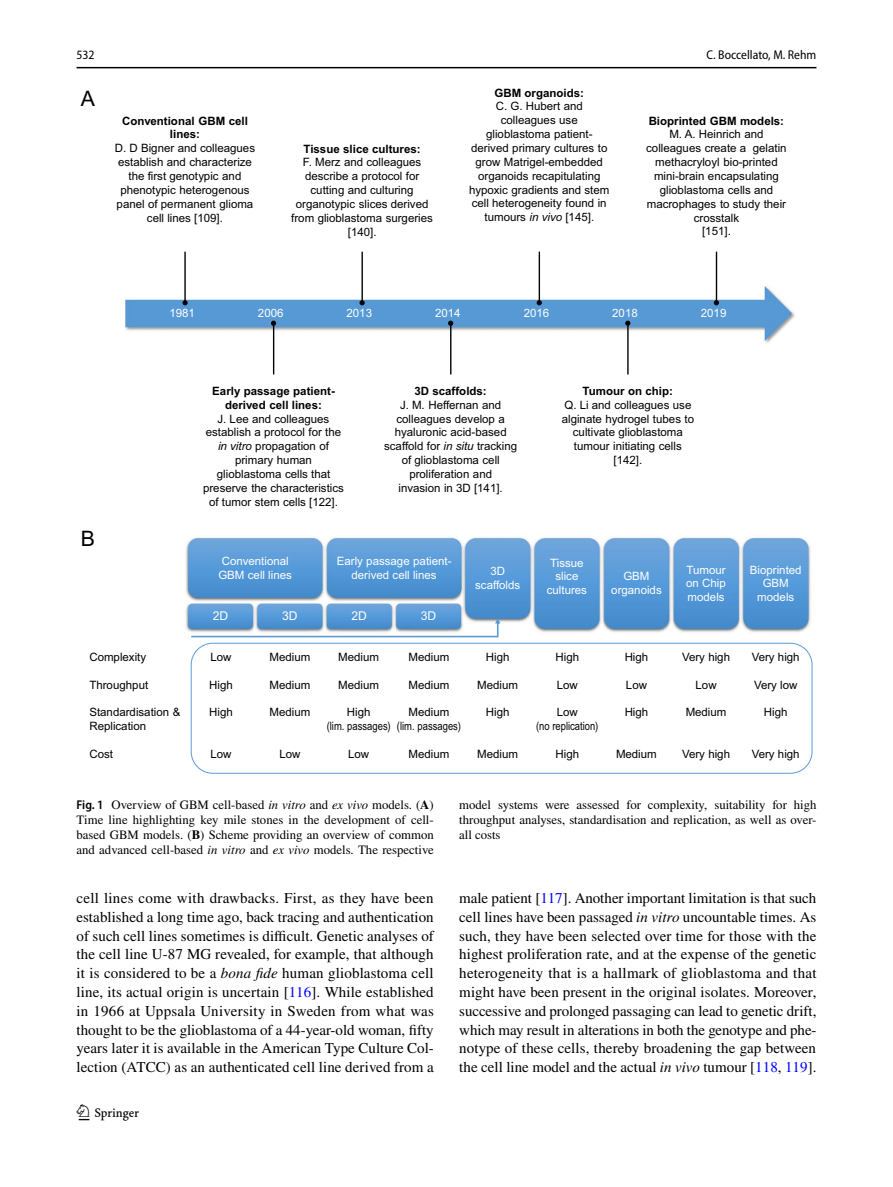
<style>
.page{position:relative;width:893px;height:1187px;background:#fff}
.page>*{position:absolute;margin:0;border:0;box-sizing:border-box;transform-origin:0 0}
.t1{font:22.5px "Springnew Regular 2";color:#000}
.t2{font:21.3px "Arial MT2";color:#000}
.t3{font:15px/18.8px "STIX";letter-spacing:.005em;color:#000;text-align:justify}
.t4{font:12.75px/15px "STIX";color:#000;text-align:justify}
.t5{font:semi-condensed 12.75px "Myriad Pro";color:#000}
.t6{font:12.15px "Arial MT2";letter-spacing:-.005em;color:#fff}
.t7{font:11.55px/13.8px "Arial";color:#000;text-align:center}
.t8{font:11.55px/13.8px "Arial MT2";color:#000;text-align:center}
.t9{font:11.55px/13.8px "Arial MT2";color:#fff;text-align:center}
.t10{font:700 11.55px/13.8px "Arial";color:#000;text-align:center}
.t11{font:11.55px "Arial Narrow";color:#000}
.t12{font:11.55px "Arial";color:#fff}
.s1{font-style:italic}
.s2{font-family:"Myriad Pro";font-weight:600;font-stretch:semi-condensed}
.s3{font-weight:700}
.s4{color:#00f}
</style>
<div class="page">
<hr style="left:77px;top:67px;width:739px;height:1px;background:#000">
<img style="left:124px;top:286px;width:687px;height:346px">
<hr style="left:184px;top:252px;width:2px;height:49px;background:#000">
<svg style="left:183px;top:300px;width:5px;height:5px"></svg>
<hr style="left:450px;top:325px;width:1px;height:49px;background:#000">
<svg style="left:448px;top:321px;width:5px;height:5px"></svg>
<hr style="left:627px;top:325px;width:2px;height:49px;background:#000">
<svg style="left:625px;top:321px;width:5px;height:5px"></svg>
<hr style="left:539px;top:252px;width:1px;height:49px;background:#000">
<svg style="left:537px;top:300px;width:5px;height:5px"></svg>
<hr style="left:716px;top:252px;width:1px;height:49px;background:#000">
<svg style="left:714px;top:300px;width:5px;height:5px"></svg>
<hr style="left:273px;top:325px;width:1px;height:49px;background:#000">
<svg style="left:271px;top:321px;width:5px;height:5px"></svg>
<hr style="left:361px;top:252px;width:2px;height:49px;background:#000">
<svg style="left:360px;top:300px;width:5px;height:5px"></svg>
<svg style="left:191px;top:618px;width:309px;height:19px"></svg>
<div style="left:191px;top:643px;width:621px;height:130px;border:1px solid #5b9bd5;border-radius:22px"></div>
<p class="t5" style="left:77px;top:48px;width:20px">532</p>
<p class="t5" style="left:706px;top:48px;width:111px">C. Boccellato, M. Rehm</p>
<h2 class="t2" style="left:81px;top:84px;width:16px">A</h2>
<p class="t10" style="left:122px;top:114px;width:127px">Conventional GBM cell lines:</p>
<p class="t7" style="left:115px;top:141px;width:142px">D. D Bigner and colleagues establish and characterize the first genotypic and phenotypic heterogenous panel of permanent glioma cell lines [109].</p>
<p class="t10" style="left:304px;top:142px;width:119px">Tissue slice cultures:</p>
<p class="t8" style="left:291px;top:155px;width:143px">F. Merz and colleagues describe a protocol for cutting and culturing organotypic slices derived from glioblastoma surgeries [140].</p>
<p class="t10" style="left:495px;top:86px;width:91px">GBM organoids:</p>
<p class="t7" style="left:469px;top:99px;width:142px">C. G. Hubert and colleagues use glioblastoma patient&shy;derived primary cultures to grow Matrigel-embedded organoids recapitulating hypoxic gradients and stem cell heterogeneity found in tumours <span class="s1">in vivo</span> [145].</p>
<p class="t10" style="left:649px;top:114px;width:137px">Bioprinted GBM models:</p>
<p class="t7" style="left:646px;top:127px;width:142px">M. A. Heinrich and colleagues create a gelatin methacryloyl bio-printed mini-brain encapsulating glioblastoma cells and macrophages to study their crosstalk<br>[151].</p>
<h2 class="t2" style="left:81px;top:523px;width:16px">B</h2>
<p class="t12" style="left:169px;top:305px;width:27px">1981</p>
<p class="t12" style="left:258px;top:305px;width:27px">2006</p>
<p class="t9" style="left:346px;top:306px;width:27px">2013</p>
<p class="t12" style="left:435px;top:305px;width:27px">2014</p>
<p class="t12" style="left:524px;top:305px;width:27px">2016</p>
<p class="t12" style="left:612px;top:305px;width:27px">2018</p>
<p class="t12" style="left:701px;top:305px;width:27px">2019</p>
<p class="t10" style="left:212px;top:384px;width:124px">Early passage patient&shy;derived cell lines:</p>
<p class="t7" style="left:206px;top:411px;width:137px">J. Lee and colleagues establish a protocol for the <span class="s1">in vitro</span> propagation of primary human glioblastoma cells that</p>
<p class="t8" style="left:203px;top:481px;width:142px">preserve the characteristics of tumor stem cells [122].</p>
<p class="t10" style="left:415px;top:384px;width:74px">3D scaffolds:</p>
<p class="t7" style="left:384px;top:397px;width:135px">J. M. Heffernan and colleagues develop a hyaluronic acid-based scaffold for <span class="s1">in situ</span> tracking of glioblastoma cell proliferation and<br>invasion in 3D [141].</p>
<p class="t9" style="left:218px;top:554px;width:75px;text-align:left">Conventional<br>GBM cell lines</p>
<p class="t9" style="left:337px;top:554px;width:116px">Early passage patient&shy;derived cell lines</p>
<p class="t6" style="left:213px;top:607px;width:17px">2D</p>
<p class="t6" style="left:282px;top:607px;width:17px">3D</p>
<p class="t6" style="left:351px;top:607px;width:17px">2D</p>
<p class="t6" style="left:421px;top:607px;width:17px">3D</p>
<p class="t9" style="left:475px;top:564px;width:47px">3D scaffolds</p>
<p class="t10" style="left:583px;top:384px;width:92px">Tumour on chip:</p>
<p class="t7" style="left:562px;top:397px;width:134px">Q. Li and colleagues use alginate hydrogel tubes to cultivate glioblastoma tumour initiating cells [142].</p>
<p class="t9" style="left:547px;top:555px;width:42px">Tissue slice cultures</p>
<p class="t9" style="left:611px;top:569px;width:52px">GBM organoids</p>
<p class="t9" style="left:686px;top:562px;width:41px;text-align:justify">Tumour on Chip models</p>
<p class="t9" style="left:750px;top:562px;width:53px">Bioprinted<br>GBM models</p>
<p class="t8" style="left:89px;top:650px;width:58px">Complexity</p>
<p class="t8" style="left:89px;top:677px;width:60px">Throughput</p>
<p class="t8" style="left:89px;top:705px;width:93px;text-align:left">Standardisation &amp;<br>Replication</p>
<p class="t8" style="left:89px;top:747px;width:25px">Cost</p>
<p class="t8" style="left:210px;top:650px;width:23px">Low</p>
<p class="t8" style="left:209px;top:677px;width:25px">High</p>
<p class="t8" style="left:209px;top:705px;width:25px">High</p>
<p class="t8" style="left:210px;top:747px;width:23px">Low</p>
<p class="t8" style="left:269px;top:650px;width:42px">Medium</p>
<p class="t8" style="left:269px;top:677px;width:42px">Medium</p>
<p class="t8" style="left:269px;top:705px;width:42px">Medium</p>
<p class="t8" style="left:279px;top:747px;width:23px">Low</p>
<p class="t8" style="left:338px;top:650px;width:42px">Medium</p>
<p class="t8" style="left:338px;top:677px;width:42px">Medium</p>
<p class="t8" style="left:347px;top:705px;width:25px">High</p>
<p class="t11" style="left:327px;top:717px;width:65px">(lim. passages)</p>
<p class="t8" style="left:348px;top:747px;width:23px">Low</p>
<p class="t8" style="left:408px;top:650px;width:42px">Medium</p>
<p class="t8" style="left:408px;top:677px;width:42px">Medium</p>
<p class="t8" style="left:408px;top:705px;width:42px">Medium</p>
<p class="t11" style="left:397px;top:717px;width:65px">(lim. passages)</p>
<p class="t8" style="left:408px;top:747px;width:42px">Medium</p>
<p class="t8" style="left:486px;top:650px;width:25px">High</p>
<p class="t8" style="left:477px;top:677px;width:42px">Medium</p>
<p class="t8" style="left:486px;top:705px;width:25px">High</p>
<p class="t8" style="left:477px;top:747px;width:42px">Medium</p>
<p class="t8" style="left:555px;top:650px;width:25px">High</p>
<p class="t8" style="left:557px;top:677px;width:23px">Low</p>
<p class="t8" style="left:557px;top:705px;width:23px">Low</p>
<p class="t11" style="left:536px;top:717px;width:64px">(no replication)</p>
<p class="t8" style="left:555px;top:747px;width:25px">High</p>
<p class="t8" style="left:625px;top:650px;width:25px">High</p>
<p class="t8" style="left:626px;top:677px;width:23px">Low</p>
<p class="t8" style="left:625px;top:705px;width:25px">High</p>
<p class="t8" style="left:616px;top:747px;width:42px">Medium</p>
<p class="t8" style="left:682px;top:650px;width:50px">Very high</p>
<p class="t8" style="left:696px;top:677px;width:23px">Low</p>
<p class="t8" style="left:686px;top:705px;width:42px">Medium</p>
<p class="t8" style="left:682px;top:747px;width:50px">Very high</p>
<p class="t8" style="left:752px;top:650px;width:50px">Very high</p>
<p class="t8" style="left:754px;top:677px;width:45px">Very low</p>
<p class="t8" style="left:764px;top:705px;width:25px">High</p>
<p class="t8" style="left:752px;top:747px;width:50px">Very high</p>
<p class="t4" style="left:77px;top:797px;width:359px"><span class="s2">Fig. 1</span> Overview of GBM cell-based <span class="s1">in vitro</span> and <span class="s1">ex vivo</span> models. (<span class="s3">A</span>)<br>Time line highlighting key mile stones in the development of cell&shy;based GBM models. (<span class="s3">B</span>) Scheme providing an overview of common and advanced cell-based <span class="s1">in vitro</span> and <span class="s1">ex vivo</span> models. The respective</p>
<p class="t4" style="left:459px;top:797px;width:359px">model systems were assessed for complexity, suitability for high throughput analyses, standardisation and replication, as well as over&shy;all costs</p>
<p class="t3" style="left:77px;top:889px;width:359px">cell lines come with drawbacks. First, as they have been established a long time ago, back tracing and authentication of such cell lines sometimes is difficult. Genetic analyses of the cell line U-87 MG revealed, for example, that although it is considered to be a <span class="s1">bona fide</span> human glioblastoma cell line, its actual origin is uncertain [<span class="s4">116</span>]. While established in 1966 at Uppsala University in Sweden from what was thought to be the glioblastoma of a 44-year-old woman, fifty years later it is available in the American Type Culture Col&shy;lection (ATCC) as an authenticated cell line derived from a</p>
<p class="t3" style="left:459px;top:889px;width:359px">male patient [<span class="s4">117</span>]. Another important limitation is that such cell lines have been passaged <span class="s1">in vitro</span> uncountable times. As such, they have been selected over time for those with the highest proliferation rate, and at the expense of the genetic heterogeneity that is a hallmark of glioblastoma and that might have been present in the original isolates. Moreover, successive and prolonged passaging can lead to genetic drift, which may result in alterations in both the genotype and phe&shy;notype of these cells, thereby broadening the gap between the cell line model and the actual <span class="s1">in vivo</span> tumour [<span class="s4">118</span>, <span class="s4">119</span>].</p>
<h1 class="t1" style="left:79px;top:1104px;width:62px">1 3</h1>
</div>
